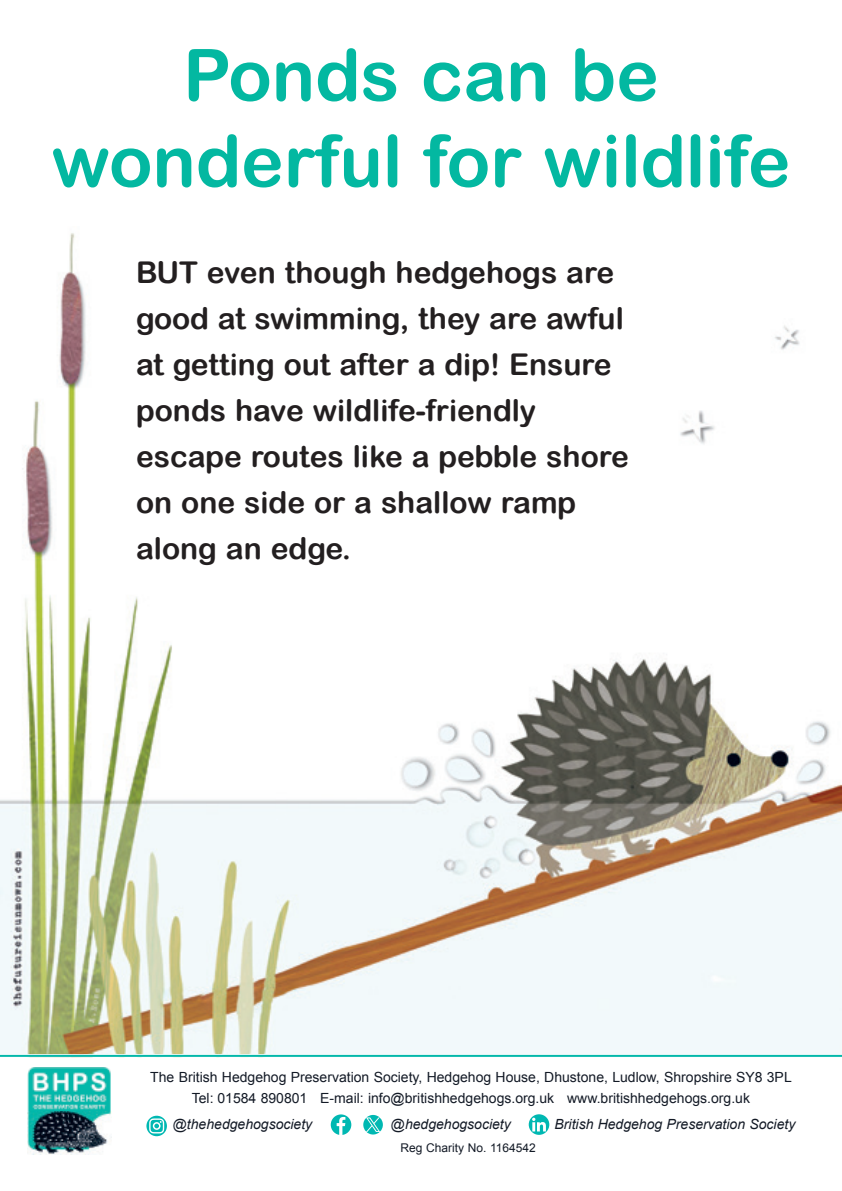
<style>
.page{position:relative;width:842px;height:1191px;background:#fff}
.page>*{position:absolute;margin:0;border:0;box-sizing:border-box;transform-origin:0 0}
.t1{font:700 72px/86px "Arial Rounded MT";color:#03b8a1;text-align:center}
.t2{font:700 30px/46px "Arial Rounded MT";color:#231f20}
.t3{font:14px "Arial";color:#131a26}
.t4{font:italic 14px "Arial";color:#131a26}
.t5{font:12px "Arial";color:#131a26}
</style>
<div class="page">
<img style="left:0;top:233px;width:842px;height:824px">
<img style="left:28px;top:1067px;width:84px;height:87px">
<svg style="left:363px;top:1115px;width:20px;height:19px"></svg>
<svg style="left:366px;top:1117px;width:14px;height:15px"></svg>
<div style="left:331px;top:1114px;width:20px;height:21px;background:#00b8b2;border-radius:50%"></div>
<svg style="left:337px;top:1117px;width:8px;height:18px"></svg>
<svg style="left:146px;top:1115px;width:21px;height:21px"></svg>
<svg style="left:149px;top:1118px;width:15px;height:15px"></svg>
<svg style="left:529px;top:1114px;width:20px;height:20px"></svg>
<svg style="left:532px;top:1117px;width:14px;height:14px"></svg>
<hr style="left:0;top:1054px;width:842px;height:2px;background:#03b8aa">
<div style="left:136px;top:261px;width:493px;height:298px;background:#fff"></div>
<h1 class="t1" style="left:51px;top:31px;width:741px">Ponds can be wonderful for wildlife</h1>
<p class="t2" style="left:136px;top:249px;width:494px">BUT even though hedgehogs are good at swimming, they are awful at getting out after a dip! Ensure ponds have wildlife-friendly escape routes like a pebble shore on one side or a shallow ramp along an edge.</p>
<p class="t3" style="left:150px;top:1067px;width:643px">The British Hedgehog Preservation Society, Hedgehog House, Dhustone, Ludlow, Shropshire SY8 3PL</p>
<p class="t3" style="left:192px;top:1089px;width:560px">Tel: 01584 890801 E-mail: info@britishhedgehogs.org.uk www.britishhedgehogs.org.uk</p>
<p class="t4" style="left:173px;top:1115px;width:141px">@thehedgehogsociety</p>
<p class="t4" style="left:391px;top:1115px;width:122px">@hedgehogsociety</p>
<p class="t4" style="left:554px;top:1115px;width:242px">British Hedgehog Preservation Society</p>
<p class="t5" style="left:400px;top:1139px;width:137px">Reg Charity No. 1164542</p>
</div>
